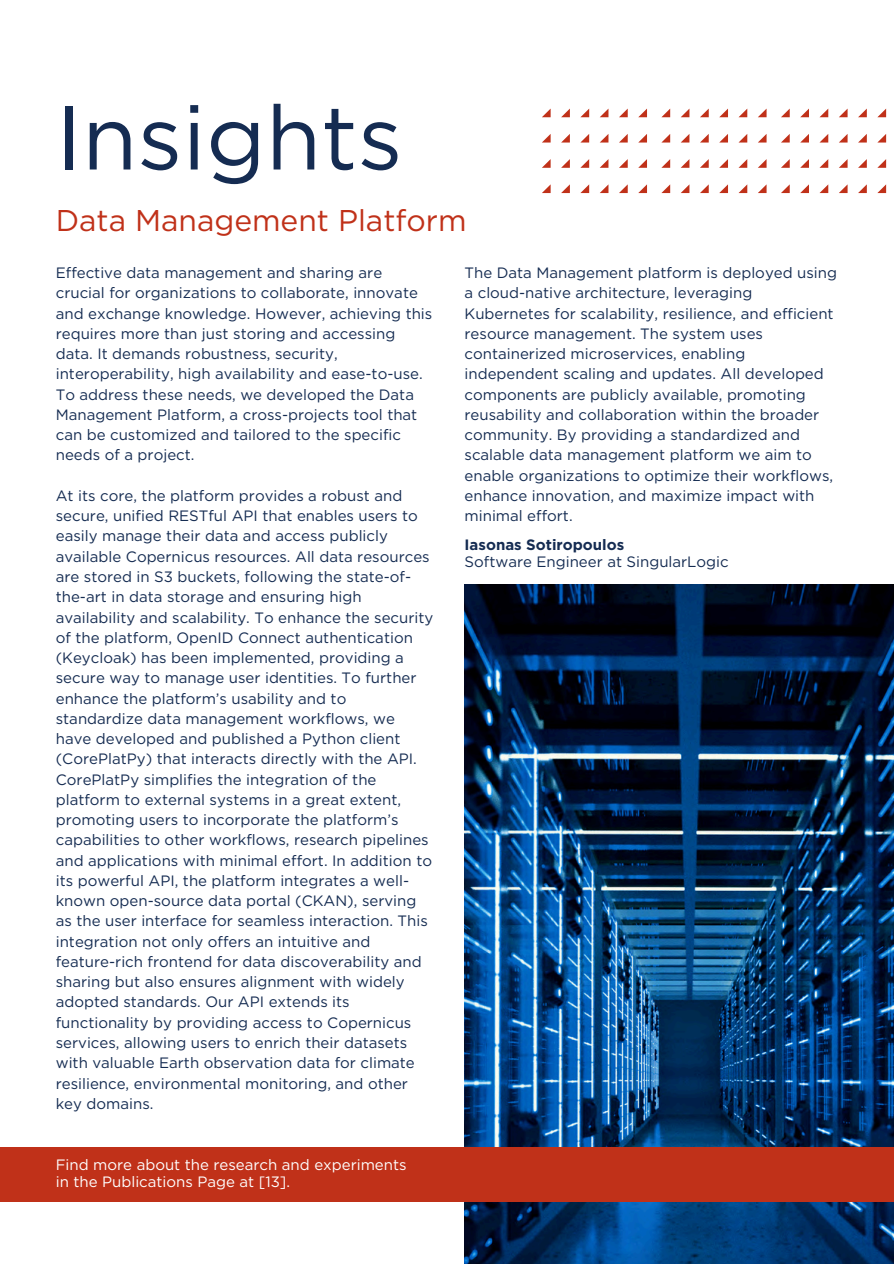
<style>
.page{position:relative;width:894px;height:1264px;background:#fff}
.page>*{position:absolute;margin:0;border:0;box-sizing:border-box;transform-origin:0 0}
.t1{font:90px "Gotham";color:#152c52}
.t2{font:30px "Gotham";color:#c03119}
.t3{font:15px/20.2px "Gotham";color:#152c52}
.t4{font:15px/16.8px "Gotham";color:#fff}
.t5{font:700 15px "Gotham";color:#152c52}
</style>
<div class="page">
<img style="left:464px;top:584px;width:429px;height:679px">
<div style="left:0;top:1146px;width:893px;height:55px;background:#c03119"></div>
<svg style="left:877px;top:110px;width:8px;height:7px"></svg>
<svg style="left:858px;top:109px;width:8px;height:8px"></svg>
<svg style="left:839px;top:109px;width:8px;height:8px"></svg>
<svg style="left:820px;top:109px;width:8px;height:8px"></svg>
<svg style="left:800px;top:109px;width:8px;height:8px"></svg>
<svg style="left:781px;top:109px;width:8px;height:8px"></svg>
<svg style="left:758px;top:109px;width:8px;height:8px"></svg>
<svg style="left:739px;top:109px;width:8px;height:8px"></svg>
<svg style="left:719px;top:109px;width:8px;height:8px"></svg>
<svg style="left:700px;top:109px;width:8px;height:8px"></svg>
<svg style="left:681px;top:109px;width:8px;height:8px"></svg>
<svg style="left:661px;top:109px;width:9px;height:8px"></svg>
<svg style="left:638px;top:109px;width:8px;height:8px"></svg>
<svg style="left:619px;top:109px;width:8px;height:8px"></svg>
<svg style="left:600px;top:109px;width:8px;height:8px"></svg>
<svg style="left:580px;top:109px;width:9px;height:8px"></svg>
<svg style="left:561px;top:109px;width:8px;height:8px"></svg>
<svg style="left:542px;top:109px;width:8px;height:8px"></svg>
<svg style="left:878px;top:135px;width:7px;height:7px"></svg>
<svg style="left:858px;top:134px;width:8px;height:8px"></svg>
<svg style="left:839px;top:134px;width:8px;height:8px"></svg>
<svg style="left:820px;top:134px;width:8px;height:8px"></svg>
<svg style="left:801px;top:135px;width:7px;height:7px"></svg>
<svg style="left:781px;top:134px;width:8px;height:8px"></svg>
<svg style="left:758px;top:134px;width:8px;height:8px"></svg>
<svg style="left:739px;top:134px;width:8px;height:8px"></svg>
<svg style="left:720px;top:135px;width:7px;height:7px"></svg>
<svg style="left:700px;top:134px;width:8px;height:8px"></svg>
<svg style="left:681px;top:134px;width:8px;height:8px"></svg>
<svg style="left:662px;top:134px;width:8px;height:8px"></svg>
<svg style="left:639px;top:135px;width:7px;height:7px"></svg>
<svg style="left:619px;top:134px;width:8px;height:8px"></svg>
<svg style="left:600px;top:134px;width:8px;height:8px"></svg>
<svg style="left:581px;top:134px;width:8px;height:8px"></svg>
<svg style="left:561px;top:135px;width:8px;height:7px"></svg>
<svg style="left:542px;top:134px;width:8px;height:8px"></svg>
<svg style="left:877px;top:160px;width:8px;height:8px"></svg>
<svg style="left:858px;top:160px;width:8px;height:8px"></svg>
<svg style="left:839px;top:159px;width:8px;height:9px"></svg>
<svg style="left:819px;top:159px;width:9px;height:9px"></svg>
<svg style="left:800px;top:160px;width:8px;height:8px"></svg>
<svg style="left:781px;top:160px;width:8px;height:8px"></svg>
<svg style="left:758px;top:159px;width:8px;height:9px"></svg>
<svg style="left:738px;top:159px;width:9px;height:9px"></svg>
<svg style="left:719px;top:160px;width:8px;height:8px"></svg>
<svg style="left:700px;top:160px;width:8px;height:8px"></svg>
<svg style="left:680px;top:159px;width:9px;height:9px"></svg>
<svg style="left:661px;top:159px;width:9px;height:9px"></svg>
<svg style="left:638px;top:160px;width:8px;height:8px"></svg>
<svg style="left:619px;top:160px;width:8px;height:8px"></svg>
<svg style="left:600px;top:159px;width:8px;height:9px"></svg>
<svg style="left:580px;top:159px;width:9px;height:9px"></svg>
<svg style="left:561px;top:160px;width:8px;height:8px"></svg>
<svg style="left:542px;top:160px;width:8px;height:8px"></svg>
<svg style="left:877px;top:185px;width:8px;height:8px"></svg>
<svg style="left:858px;top:185px;width:8px;height:8px"></svg>
<svg style="left:839px;top:185px;width:8px;height:8px"></svg>
<svg style="left:819px;top:184px;width:9px;height:9px"></svg>
<svg style="left:800px;top:185px;width:8px;height:8px"></svg>
<svg style="left:781px;top:185px;width:8px;height:8px"></svg>
<svg style="left:758px;top:185px;width:8px;height:8px"></svg>
<svg style="left:738px;top:184px;width:9px;height:9px"></svg>
<svg style="left:719px;top:185px;width:8px;height:8px"></svg>
<svg style="left:700px;top:185px;width:8px;height:8px"></svg>
<svg style="left:681px;top:185px;width:8px;height:8px"></svg>
<svg style="left:661px;top:184px;width:9px;height:9px"></svg>
<svg style="left:638px;top:185px;width:8px;height:8px"></svg>
<svg style="left:619px;top:185px;width:8px;height:8px"></svg>
<svg style="left:600px;top:185px;width:8px;height:8px"></svg>
<svg style="left:580px;top:184px;width:9px;height:9px"></svg>
<svg style="left:561px;top:185px;width:8px;height:8px"></svg>
<svg style="left:542px;top:185px;width:8px;height:8px"></svg>
<h1 class="t1" style="left:56px;top:83px;width:348px">Insights</h1>
<h1 class="t2" style="left:56px;top:202px;width:412px">Data Management Platform</h1>
<p class="t3" style="left:56px;top:262px;width:378px">Effective data management and sharing are crucial for organizations to collaborate, innovate and exchange knowledge. However, achieving this requires more than just storing and accessing data. It demands robustness, security, interoperability, high availability and ease-to-use.<br>To address these needs, we developed the Data Management Platform, a cross-projects tool that can be customized and tailored to the specific needs of a project.</p>
<p class="t3" style="left:56px;top:485px;width:379px">At its core, the platform provides a robust and secure, unified RESTful API that enables users to easily manage their data and access publicly available Copernicus resources. All data resources are stored in S3 buckets, following the state-of&shy;the-art in data storage and ensuring high availability and scalability. To enhance the security of the platform, OpenID Connect authentication (Keycloak) has been implemented, providing a secure way to manage user identities. To further enhance the platform’s usability and to standardize data management workflows, we have developed and published a Python client (CorePlatPy) that interacts directly with the API.<br>CorePlatPy simplifies the integration of the platform to external systems in a great extent, promoting users to incorporate the platform’s capabilities to other workflows, research pipelines and applications with minimal effort. In addition to its powerful API, the platform integrates a well&shy;known open-source data portal (CKAN), serving as the user interface for seamless interaction. This integration not only offers an intuitive and feature-rich frontend for data discoverability and sharing but also ensures alignment with widely adopted standards. Our API extends its functionality by providing access to Copernicus services, allowing users to enrich their datasets with valuable Earth observation data for climate resilience, environmental monitoring, and other key domains.</p>
<p class="t4" style="left:56px;top:1155px;width:352px">Find more about the research and experiments in the Publications Page at [13].</p>
<p class="t3" style="left:464px;top:262px;width:374px">The Data Management platform is deployed using a cloud-native architecture, leveraging Kubernetes for scalability, resilience, and efficient resource management. The system uses containerized microservices, enabling independent scaling and updates. All developed components are publicly available, promoting reusability and collaboration within the broader community. By providing a standardized and scalable data management platform we aim to enable organizations to optimize their workflows, enhance innovation, and maximize impact with minimal effort.</p>
<p class="t5" style="left:464px;top:536px;width:161px">Iasonas Sotiropoulos</p>
<p class="t3" style="left:464px;top:551px;width:265px">Software Engineer at SingularLogic</p>
</div>
